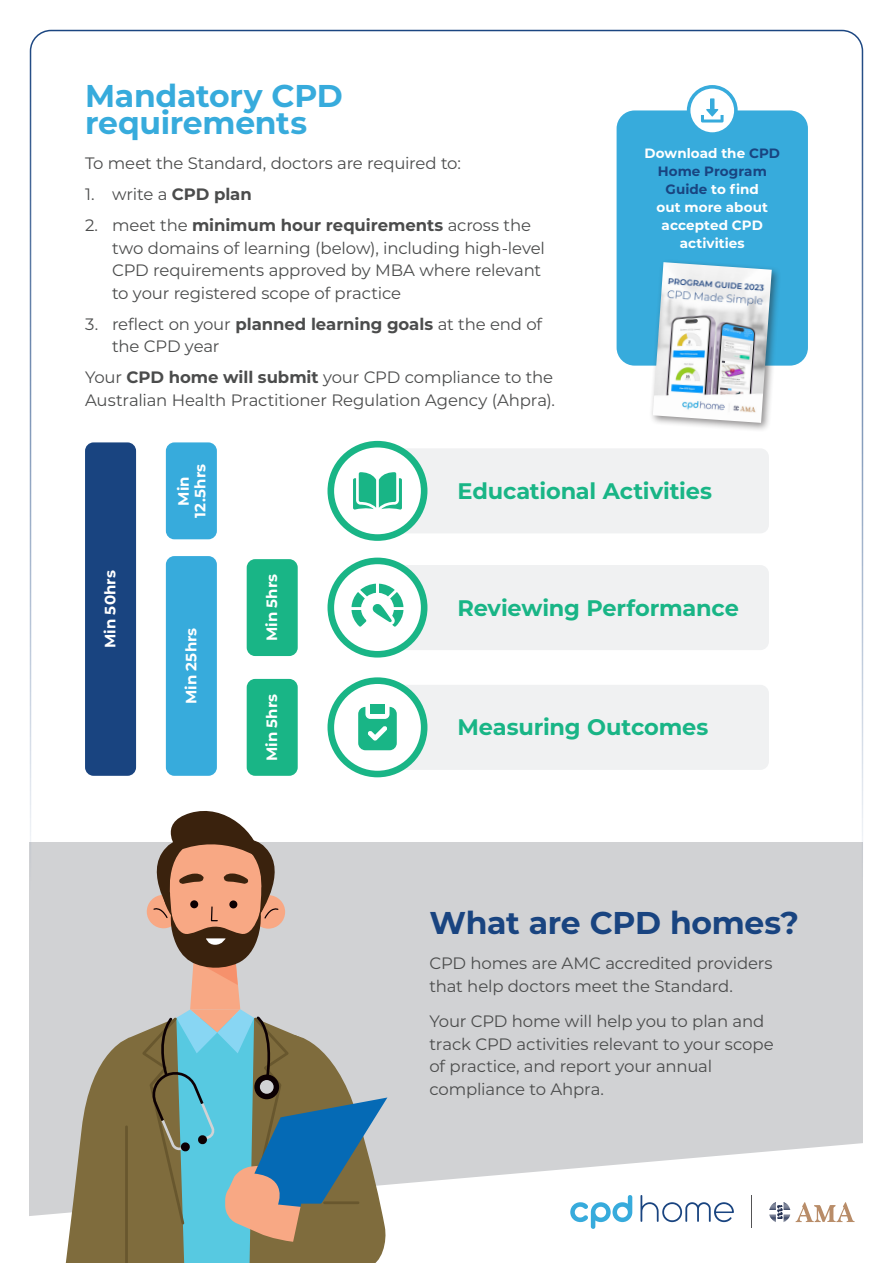
<style>
.page{position:relative;width:893px;height:1263px;background:#fff}
.page>*{position:absolute;margin:0;border:0;box-sizing:border-box;transform-origin:0 0}
.t1{font:700 31.5px/27px "Montserrat";letter-spacing:-.01em;color:#37abdc}
.t2{font:700 31.5px "Montserrat";letter-spacing:-.01em;color:#194480}
.t3{font:700 22.5px "Montserrat";letter-spacing:-.01em;color:#19b586}
.t4{font:16.5px/22.5px "Montserrat";letter-spacing:-.01em;color:#4b4c4c}
.t5{font:700 15px/16.5px "Montserrat";letter-spacing:.005em;color:#fff;text-align:center}
.t6{font:700 13.5px/18px "Montserrat";letter-spacing:.005em;color:#fff;text-align:center}
.s1{font-weight:700}
.s2{color:#194480}
</style>
<div class="page">
<div style="left:30px;top:842px;width:833px;height:383px;background:#d1d2d4"></div>
<svg style="left:29px;top:1140px;width:834px;height:85px;fill:#fff"></svg>
<svg style="left:570px;top:1195px;width:62px;height:34px;background:#bbe2f3"></svg>
<svg style="left:640px;top:1195px;width:94px;height:27px;background:#d5dde8"></svg>
<svg style="left:769px;top:1202px;width:86px;height:20px;background:#dad1cb"></svg>
<hr style="left:751px;top:1195px;width:1px;height:33px;background:#535355">
<svg style="left:51px;top:811px;width:336px;height:452px"></svg>
<div style="left:617px;top:110px;width:191px;height:256px;background:#37abdc;border-radius:18px"></div>
<div style="left:649px;top:258px;width:133px;height:175px;background:#231f20;opacity:.5"></div>
<img style="left:653px;top:262px;width:119px;height:161px">
<svg style="left:689px;top:87px;width:47px;height:47px"></svg>
<div style="left:687px;top:85px;width:51px;height:51px;border:4px solid #37abdc;border-radius:50%"></div>
<svg style="left:701px;top:98px;width:23px;height:25px"></svg>
<div style="left:377px;top:685px;width:392px;height:85px;background:#f0f1f2;border-radius:9px"></div>
<div style="left:377px;top:565px;width:392px;height:85px;background:#f0f1f2;border-radius:9px"></div>
<div style="left:377px;top:448px;width:392px;height:85px;background:#f0f1f2;border-radius:9px"></div>
<div style="left:331px;top:561px;width:93px;height:93px;background:#fff;border-radius:50%"></div>
<div style="left:327px;top:558px;width:100px;height:99px;border:7px solid #19b586;border-radius:50%"></div>
<svg style="left:351px;top:584px;width:52px;height:43px"></svg>
<div style="left:331px;top:444px;width:93px;height:93px;background:#fff;border-radius:50%"></div>
<div style="left:327px;top:441px;width:100px;height:100px;border:7px solid #19b586;border-radius:50%"></div>
<svg style="left:353px;top:472px;width:49px;height:38px"></svg>
<div style="left:331px;top:681px;width:93px;height:93px;background:#fff;border-radius:50%"></div>
<div style="left:327px;top:677px;width:100px;height:100px;border:7px solid #19b586;border-radius:50%"></div>
<div style="left:370px;top:704px;width:15px;height:10px;background:#19b586"></div>
<svg style="left:358px;top:707px;width:39px;height:43px"></svg>
<div style="left:85px;top:442px;width:51px;height:334px;background:#194480;border-radius:9px"></div>
<div style="left:247px;top:559px;width:51px;height:97px;background:#19b586;border-radius:9px"></div>
<div style="left:247px;top:679px;width:51px;height:97px;background:#19b586;border-radius:9px"></div>
<div style="left:166px;top:442px;width:51px;height:97px;background:#37abdc;border-radius:9px"></div>
<div style="left:166px;top:556px;width:51px;height:220px;background:#37abdc;border-radius:9px"></div>
<p class="t1" style="left:85px;top:81px;width:259px">Mandatory CPD requirements</p>
<p class="t4" style="left:85px;top:152px;width:377px">To meet the Standard, doctors are required to:</p>
<p class="t4" style="left:85px;top:183px;width:168px">1. write a <span class="s1">CPD plan</span></p>
<p class="t4" style="left:112px;top:214px;width:434px;text-indent:-27px">2. meet the <span class="s1">minimum hour requirements</span> across the two domains of learning (below), including high-level CPD requirements approved by MBA where relevant to your registered scope of practice</p>
<p class="t4" style="left:112px;top:312px;width:432px;text-indent:-27px">3. reflect on your <span class="s1">planned learning goals</span> at the end of the CPD year</p>
<p class="t4" style="left:85px;top:366px;width:472px">Your <span class="s1">CPD home will submit</span> your CPD compliance to the<br>Australian Health Practitioner Regulation Agency (Ahpra).</p>
<p class="t6" style="left:644px;top:144px;width:137px">Download the <span class="s2">CPD<br>Home Program<br>Guide</span> to find<br>out more about accepted CPD activities</p>
<p class="t5" style="left:175px;top:518px;width:56px;rotate:-90deg">Min<br>12.5hrs</p>
<p class="t5" style="left:101px;top:648px;width:79px;rotate:-90deg">Min 50hrs</p>
<p class="t5" style="left:263px;top:641px;width:69px;rotate:-90deg">Min 5hrs</p>
<p class="t5" style="left:182px;top:704px;width:78px;rotate:-90deg">Min 25hrs</p>
<p class="t5" style="left:263px;top:761px;width:69px;rotate:-90deg">Min 5hrs</p>
<p class="t3" style="left:457px;top:475px;width:256px">Educational Activities</p>
<p class="t3" style="left:457px;top:591px;width:283px">Reviewing Performance</p>
<p class="t3" style="left:457px;top:711px;width:252px">Measuring Outcomes</p>
<p class="t2" style="left:429px;top:900px;width:371px">What are CPD homes?</p>
<p class="t4" style="left:429px;top:952px;width:345px">CPD homes are AMC accredited providers that help doctors meet the Standard.</p>
<p class="t4" style="left:429px;top:1009px;width:346px">Your CPD home will help you to plan and track CPD activities relevant to your scope of practice, and report your annual compliance to Ahpra.</p>
</div>
